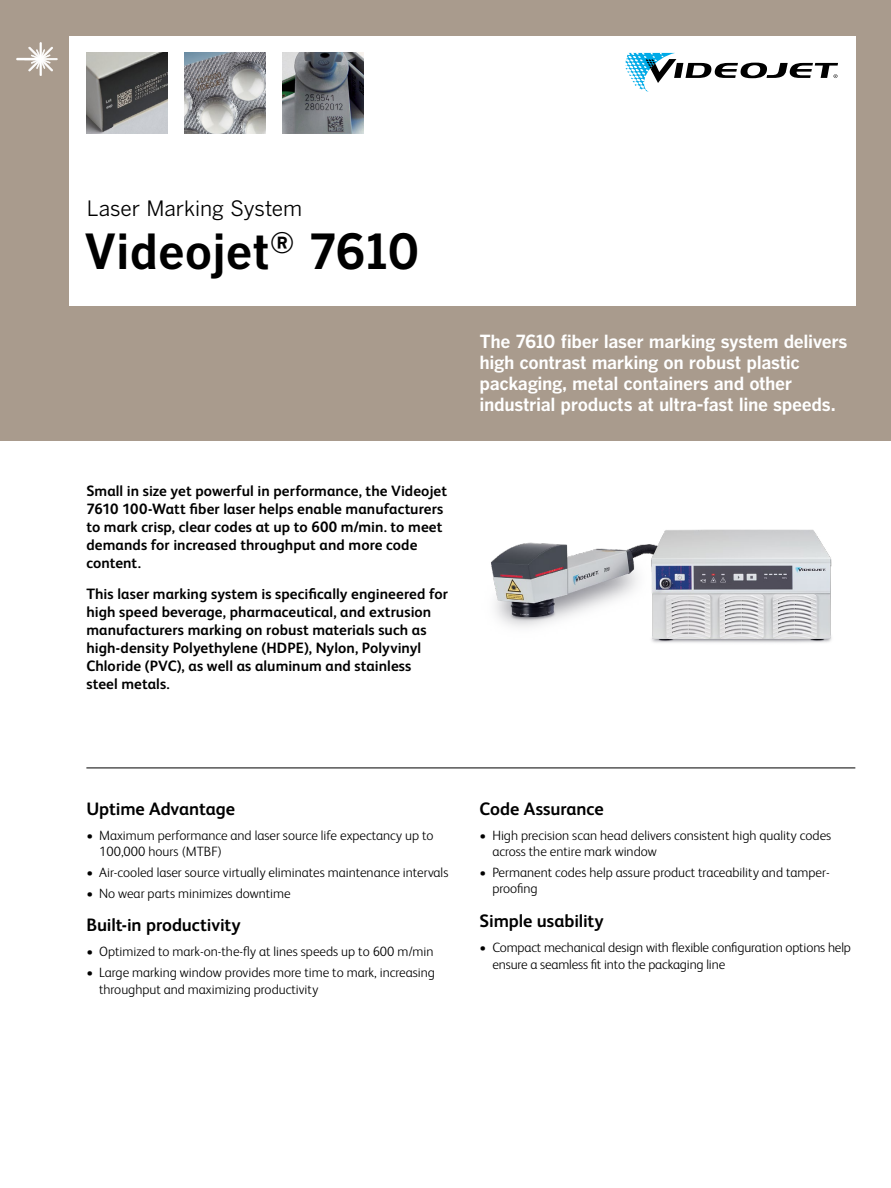
<style>
.page{position:relative;width:891px;height:1188px;background:#fff}
.page>*{position:absolute;margin:0;border:0;box-sizing:border-box;transform-origin:0 0}
.t1{font:700 48px "Benton Gothic";color:#000}
.t2{font:21px "Benton Gothic";letter-spacing:-.005em;color:#000}
.t3{font:700 18px/21px "Benton Gothic";letter-spacing:-.02em;color:#fff}
.t4{font:700 18px "FS Albert Pro";letter-spacing:-.005em;color:#000}
.t5{font:700 15px/18px "FS Albert Pro";letter-spacing:.005em;color:#000}
.t6{font:300 13.5px/16.5px "FS Albert Pro";color:#000}
</style>
<div class="page">
<div style="left:0;top:0;width:891px;height:441px;background:#a99b8d"></div>
<div style="left:69px;top:36px;width:787px;height:270px;background:#fff"></div>
<hr style="left:16px;top:58px;width:26px;height:2px;background:#fff">
<hr style="left:24px;top:58px;width:34px;height:2px;background:#fff">
<hr style="left:40px;top:42px;width:2px;height:34px;background:#fff">
<svg style="left:28px;top:47px;width:25px;height:24px"></svg>
<hr style="left:86px;top:768px;width:769px;height:1px;background:#000">
<img style="left:185px;top:53px;width:81px;height:81px">
<img style="left:283px;top:53px;width:81px;height:81px">
<img style="left:86px;top:53px;width:81px;height:81px">
<img style="left:491px;top:529px;width:341px;height:114px">
<svg style="left:625px;top:53px;width:213px;height:39px"></svg>
<h2 class="t2" style="left:87px;top:197px;width:217px">Laser Marking System</h2>
<h1 class="t1" style="left:84px;top:224px;width:337px">Videojet<sup>®</sup> 7610</h1>
<p class="t5" style="left:86px;top:481px;width:362px">Small in size yet powerful in performance, the Videojet 7610 100-Watt fiber laser helps enable manufacturers to mark crisp, clear codes at up to 600 m/min. to meet demands for increased throughput and more code content.</p>
<p class="t5" style="left:86px;top:584px;width:363px">This laser marking system is specifically engineered for high speed beverage, pharmaceutical, and extrusion manufacturers marking on robust materials such as high-density Polyethylene (HDPE), Nylon, Polyvinyl Chloride (PVC), as well as aluminum and stainless<br>steel metals.</p>
<h3 class="t3" style="left:480px;top:332px;width:370px">The 7610 fiber laser marking system delivers high contrast marking on robust plastic packaging, metal containers and other industrial products at ultra-fast line speeds.</h3>
<h3 class="t4" style="left:86px;top:796px;width:150px">Uptime Advantage</h3>
<p class="t6" style="left:99px;top:826px;width:336px;text-indent:-13px">• Maximum performance and laser source life expectancy up to<br>100,000 hours (MTBF)</p>
<p class="t6" style="left:86px;top:863px;width:363px">• Air-cooled laser source virtually eliminates maintenance intervals</p>
<p class="t6" style="left:86px;top:884px;width:206px">• No wear parts minimizes downtime</p>
<h3 class="t4" style="left:86px;top:912px;width:156px">Built-in productivity</h3>
<p class="t6" style="left:86px;top:943px;width:349px">• Optimized to mark-on-the-fly at lines speeds up to 600 m/min</p>
<p class="t6" style="left:99px;top:963px;width:337px;text-indent:-13px">• Large marking window provides more time to mark, increasing throughput and maximizing productivity</p>
<h3 class="t4" style="left:480px;top:796px;width:125px">Code Assurance</h3>
<p class="t6" style="left:492px;top:826px;width:340px;text-indent:-13px">• High precision scan head delivers consistent high quality codes across the entire mark window</p>
<p class="t6" style="left:492px;top:863px;width:339px;text-indent:-13px">• Permanent codes help assure product traceability and tamper&shy;proofing</p>
<h3 class="t4" style="left:480px;top:908px;width:126px">Simple usability</h3>
<p class="t6" style="left:492px;top:938px;width:360px;text-indent:-13px">• Compact mechanical design with flexible configuration options help ensure a seamless fit into the packaging line</p>
</div>
